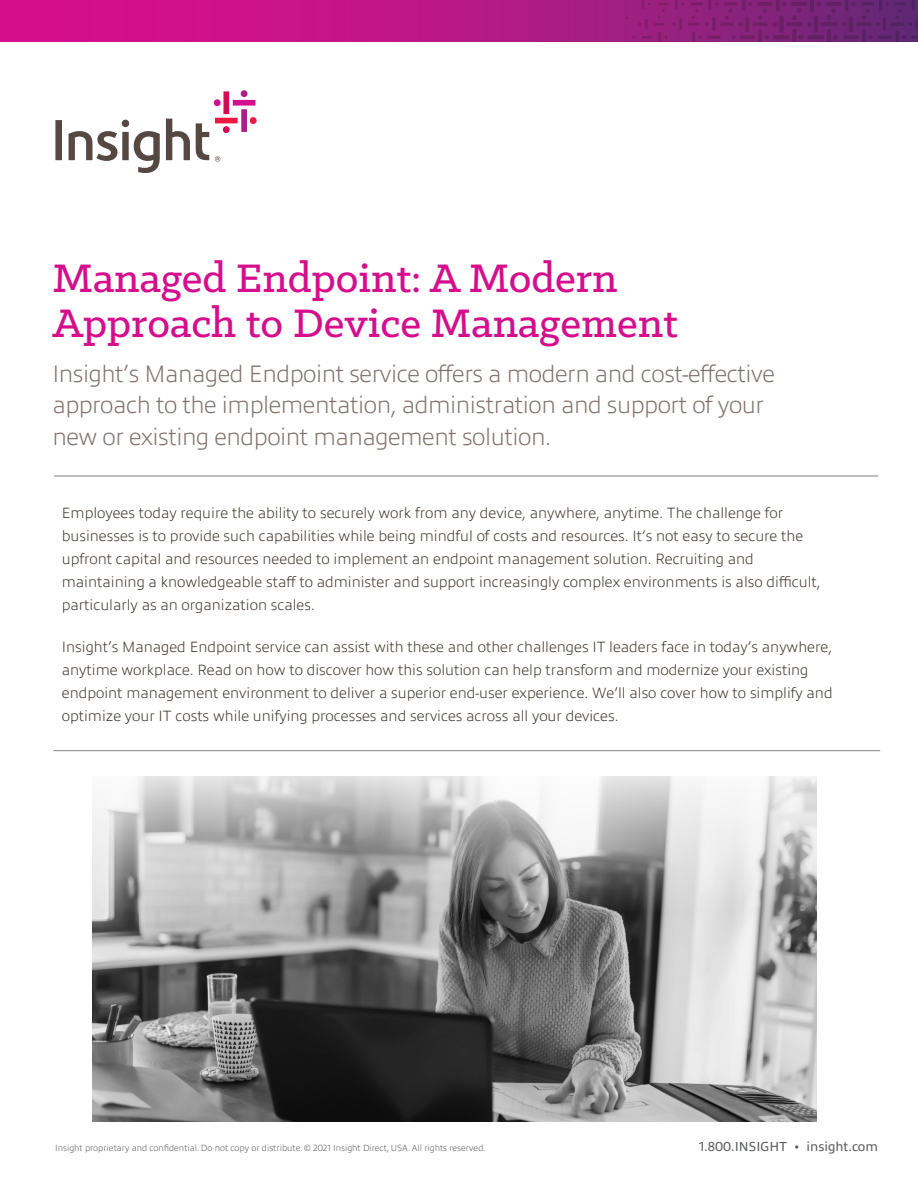
<style>
.page{position:relative;width:918px;height:1188px;background:#fff}
.page>*{position:absolute;margin:0;border:0;box-sizing:border-box;transform-origin:0 0}
.t1{font:500 45px/45px "Klinic Slab";color:#d40e8c}
.t2{font:200 24px/31.5px "Allumi Pro";letter-spacing:-.02em;color:#7d716d}
.t3{font:200 15px/23px "Allumi Pro";color:#3e332d}
.t4{font:13.2px "Allumi Pro";color:#58595b}
.t5{font:200 9px "Allumi Pro";color:#58595b}
.s1{font-family:"Klinic Slab";font-weight:700}
</style>
<div class="page">
<svg style="left:0;top:0;width:623px;height:41px;background:#c31487"></svg>
<svg style="left:55px;top:90px;width:202px;height:83px"></svg>
<svg style="left:623px;top:0;width:295px;height:41px;background:#7c2275"></svg>
<hr style="left:53px;top:750px;width:827px;height:1px;background:#808285">
<hr style="left:54px;top:476px;width:824px;height:1px;background:#808285">
<img style="left:93px;top:919px;width:724px;height:202px">
<svg style="left:92px;top:776px;width:725px;height:143px;background:#bdbdbd"></svg>
<h1 class="t1" style="left:52px;top:255px;width:627px">Managed Endpoint: A Modern<br>Approach to Device Management</h1>
<h2 class="t2" style="left:52px;top:356px;width:724px">Insight’s Managed Endpoint service offers a modern and cost-effective approach to the implementation, administration and support of your new or existing endpoint management solution.</h2>
<p class="t3" style="left:62px;top:501px;width:760px">Employees today require the ability to securely work from any device, anywhere, anytime. The challenge for businesses is to provide such capabilities while being mindful of costs and resources. It’s not easy to secure the upfront capital and resources needed to implement an endpoint management solution. Recruiting and maintaining a knowledgeable staff to administer and support increasingly complex environments is also difficult, particularly as an organization scales.</p>
<p class="t3" style="left:62px;top:635px;width:772px">Insight’s Managed Endpoint service can assist with these and other challenges IT leaders face in today’s anywhere, anytime workplace. Read on how to discover how this solution can help transform and modernize your existing endpoint management environment to deliver a superior end-user experience. We’ll also cover how to simplify and optimize your IT costs while unifying processes and services across all your devices.</p>
<p class="t5" style="left:55px;top:1141px;width:432px">Insight proprietary and confidential. Do not copy or distribute. © 2021 Insight Direct, USA. All rights reserved.</p>
<p class="t4" style="left:699px;top:1136px;width:181px">1.800.INSIGHT <span class="s1">•</span> insight.com</p>
</div>
